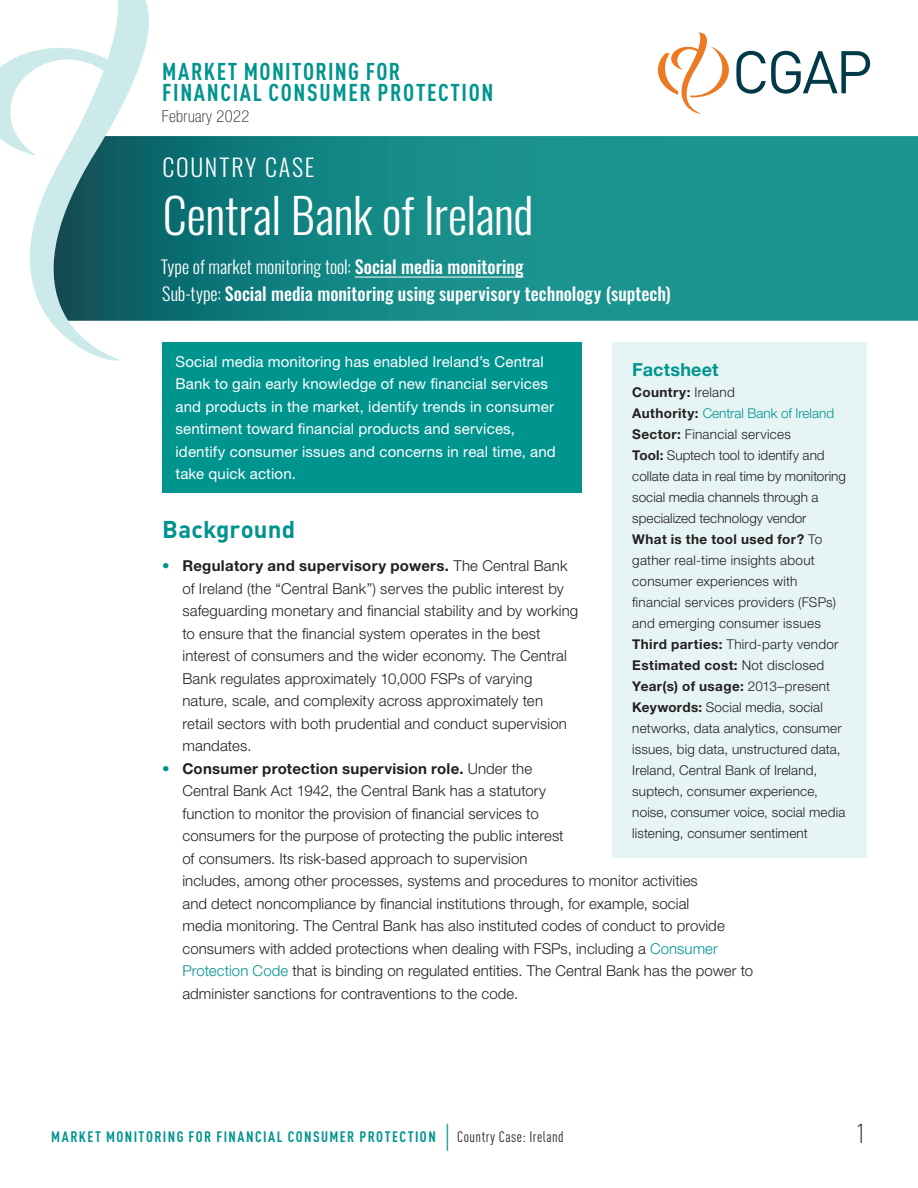
<style>
.page{position:relative;width:918px;height:1188px;background:#fff}
.page>*{position:absolute;margin:0;border:0;box-sizing:border-box;transform-origin:0 0}
.t1{font:300 48.3px "Oswald";letter-spacing:-.01em;color:#fff}
.t2{font:300 condensed 27px "DIN Pro";color:#231f20}
.t3{font:700 condensed 24px/21px "DIN Pro";letter-spacing:.065em;color:#00948f}
.t4{font:300 24px "Oswald";letter-spacing:.075em;color:#fff}
.A_Head{font:700 24px "DIN Pro";letter-spacing:.005em;color:#00948f}
.t5{font:500 18px/27px "Oswald";color:#fff}
.C_Head{font:700 18px "Helvetica Neue LT Std";letter-spacing:.015em;color:#00948f}
.t6{font:100 condensed 16.5px "Helvetica Neue LT Std";letter-spacing:.025em;color:#231f20}
.t7{font:300 15px/22.5px "Helvetica Neue LT Std";letter-spacing:.005em;color:#231f20}
.Country_Case_Intro{font:15px/22.5px "Helvetica Neue LT Std";letter-spacing:.01em;color:#fff}
.t8{font:700 condensed 15px "DIN Pro";letter-spacing:.095em;color:#00948f}
.Box_Body{font:300 13.5px/21px "Helvetica Neue LT Std";letter-spacing:.01em;color:#231f20}
.Box_Body-2{font:700 13.5px "Helvetica Neue LT Std";letter-spacing:.03em;color:#231f20}
.Box_Body-3{font:300 13.5px "Helvetica Neue LT Std";color:#00948f}
.s1{font-weight:300}
.s2{color:#00948f}
.s3{font-weight:700}
.s4{font-weight:700;color:#231f20}
.s5{font-family:"Minion Pro";font-weight:400;font-stretch:normal;font-size:27px}
.s6{font-weight:400;color:#231f20}
</style>
<div class="page">
<div style="left:162px;top:343px;width:419px;height:150px;background:#00948f"></div>
<svg style="left:155px;top:136px;width:763px;height:185px;background:#178c89"></svg>
<svg style="left:0;top:0;width:155px;height:361px"></svg>
<svg style="left:736px;top:51px;width:134px;height:43px"></svg>
<svg style="left:658px;top:32px;width:71px;height:82px"></svg>
<div style="left:612px;top:343px;width:255px;height:515px;background:#e6f4f4"></div>
<hr style="left:355px;top:277px;width:169px;height:1px;background:#fff">
<p class="t3" style="left:162px;top:59px;width:333px">MARKET MONITORING FOR<br>FINANCIAL CONSUMER PROTECTION</p>
<p class="t6" style="left:162px;top:107px;width:89px">February 2022</p>
<p class="t4" style="left:162px;top:146px;width:154px">COUNTRY CASE</p>
<p class="t1" style="left:163px;top:172px;width:372px">Central Bank of Ireland</p>
<p class="t5" style="left:161px;top:255px;width:512px"><span class="s1">Type of market monitoring tool:</span> Social media monitoring<br><span class="s1">Sub-type:</span> Social media monitoring using supervisory technology (suptech)</p>
<p class="Country_Case_Intro" style="left:176px;top:350px;width:382px">Social media monitoring has enabled Ireland’s Central Bank to gain early knowledge of new financial services and products in the market, identify trends in consumer sentiment toward financial products and services, identify consumer issues and concerns in real time, and take quick action.</p>
<p class="A_Head" style="left:162px;top:509px;width:135px">Background</p>
<p class="t7" style="left:182px;top:554px;width:397px;text-indent:-20px"><span class="s2">•</span> <span class="s3">Regulatory and supervisory powers.</span> The Central Bank of Ireland (the “Central Bank”) serves the public interest by safeguarding monetary and financial stability and by working to ensure that the financial system operates in the best interest of consumers and the wider economy. The Central Bank regulates approximately 10,000 FSPs of varying nature, scale, and complexity across approximately ten<br>retail sectors with both prudential and conduct supervision mandates.</p>
<p class="t7" style="left:182px;top:757px;width:572px;text-indent:-20px"><span class="s2">•</span> <span class="s3">Consumer protection supervision role.</span> Under the<br>Central Bank Act 1942, the Central Bank has a statutory<br>function to monitor the provision of financial services to<br>consumers for the purpose of protecting the public interest<br>of consumers. Its risk-based approach to supervision<br>includes, among other processes, systems and procedures to monitor activities<br>and detect noncompliance by financial institutions through, for example, social<br>media monitoring. The Central Bank has also instituted codes of conduct to provide consumers with added protections when dealing with FSPs, including a <span class="s2">Consumer Protection Code</span> that is binding on regulated entities. The Central Bank has the power to administer sanctions for contraventions to the code.</p>
<p class="C_Head" style="left:632px;top:358px;width:88px">Factsheet</p>
<p class="Box_Body-2" style="left:632px;top:384px;width:104px">Country: <span class="s1">Ireland</span></p>
<p class="Box_Body-3" style="left:632px;top:405px;width:203px"><span class="s4">Authority:</span> Central Bank of Ireland</p>
<p class="Box_Body" style="left:632px;top:423px;width:160px"><span class="s3">Sector:</span> Financial services</p>
<p class="Box_Body" style="left:632px;top:444px;width:215px"><span class="s3">Tool:</span> Suptech tool to identify and collate data in real time by monitoring social media channels through a specialized technology vendor</p>
<p class="Box_Body" style="left:632px;top:528px;width:205px"><span class="s3">What is the tool used for?</span> To gather real-time insights about consumer experiences with financial services providers (FSPs) and emerging consumer issues</p>
<p class="Box_Body" style="left:632px;top:633px;width:208px"><span class="s3">Third parties:</span> Third-party vendor</p>
<p class="Box_Body-2" style="left:632px;top:657px;width:193px">Estimated cost: <span class="s1">Not disclosed</span></p>
<p class="Box_Body-2" style="left:632px;top:678px;width:199px">Year(s) of usage: <span class="s1">2013–present</span></p>
<p class="Box_Body" style="left:632px;top:696px;width:215px"><span class="s3">Keywords:</span> Social media, social networks, data analytics, consumer issues, big data, unstructured data, Ireland, Central Bank of Ireland, suptech, consumer experience, noise, consumer voice, social media listening, consumer sentiment</p>
<p class="t8" style="left:51px;top:1126px;width:514px">MARKET MONITORING FOR FINANCIAL CONSUMER PROTECTION <span class="s5">|</span> <span class="s6">Country Case: Ireland</span></p>
<h2 class="t2" style="left:856px;top:1115px;width:11px">1</h2>
</div>
